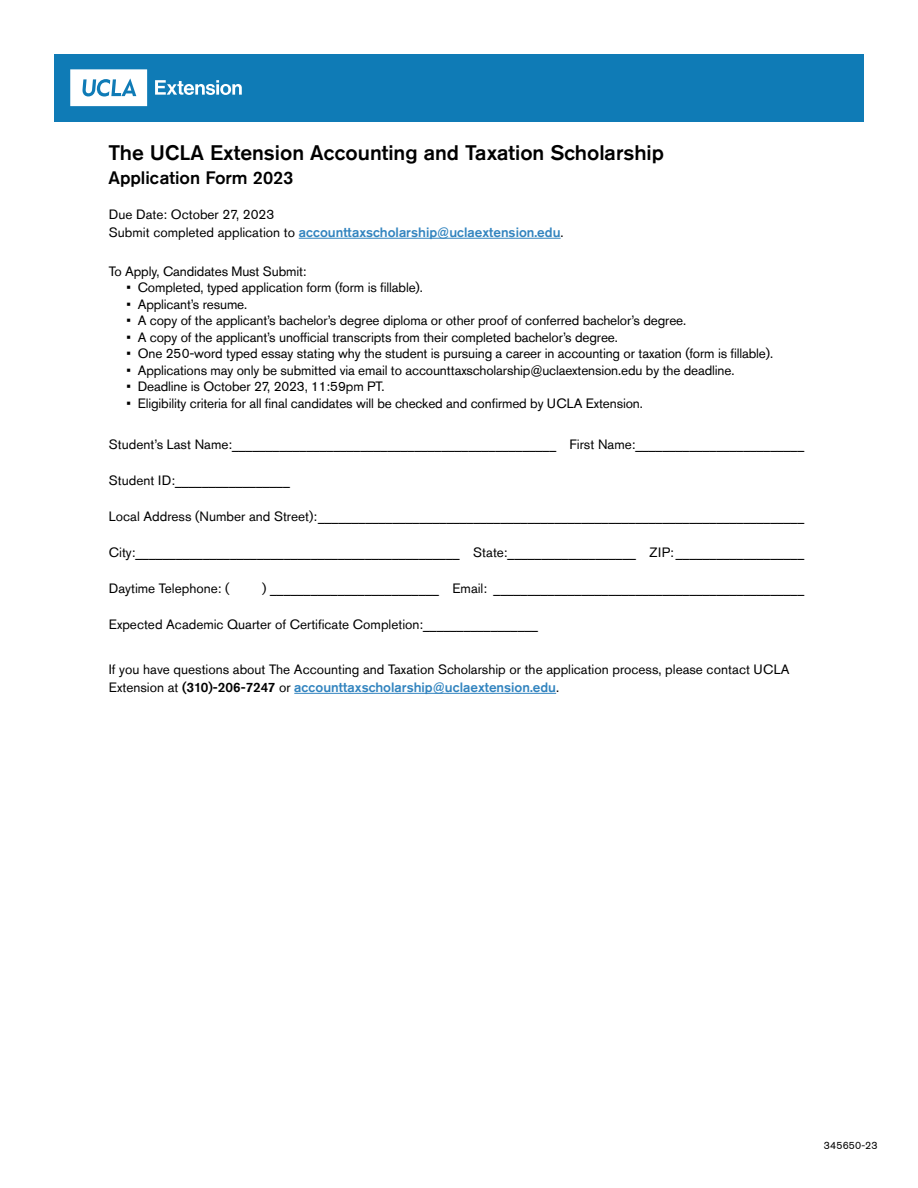
<style>
.page{position:relative;width:918px;height:1188px;background:#fff}
.page>*{position:absolute;margin:0;border:0;box-sizing:border-box;transform-origin:0 0}
.t1{font:500 21px "Akzidenz Grotesk Std";color:#000}
.t2{font:500 18px "Akzidenz Grotesk Std";color:#000}
.t3{font:13.5px/18px "Akzidenz Grotesk Std";letter-spacing:-.01em;color:#000}
.t4{font:10.5px "Akzidenz Grotesk Std";letter-spacing:.01em;color:#000}
.s1{font-weight:500;color:#3284bf}
.s2{font-weight:500}
</style>
<div class="page">
<div style="left:54px;top:54px;width:810px;height:68px;background:#0f7bb6"></div>
<svg style="left:155px;top:80px;width:87px;height:15px"></svg>
<svg style="left:70px;top:69px;width:77px;height:37px;background:#daeaf3"></svg>
<hr style="left:299px;top:238px;width:262px;height:1px;background:#3284bf">
<hr style="left:294px;top:693px;width:262px;height:1px;background:#3284bf">
<h1 class="t1" style="left:108px;top:140px;width:557px">The UCLA Extension Accounting and Taxation Scholarship</h1>
<h2 class="t2" style="left:108px;top:167px;width:187px">Application Form 2023</h2>
<p class="t3" style="left:109px;top:205px;width:456px">Due Date: October 27, 2023<br>Submit completed application to <span class="s1">accounttaxscholarship@uclaextension.edu</span>.</p>
<p class="t3" style="left:109px;top:262px;width:199px">To Apply, Candidates Must Submit:</p>
<p class="t3" style="left:126px;top:278px;width:298px">• Completed, typed application form (form is fillable).</p>
<p class="t3" style="left:126px;top:295px;width:122px">• Applicant’s resume.</p>
<p class="t3" style="left:126px;top:311px;width:561px">• A copy of the applicant’s bachelor’s degree diploma or other proof of conferred bachelor’s degree.</p>
<p class="t3" style="left:126px;top:328px;width:493px">• A copy of the applicant’s unofficial transcripts from their completed bachelor’s degree.</p>
<p class="t3" style="left:126px;top:344px;width:648px">• One 250-word typed essay stating why the student is pursuing a career in accounting or taxation (form is fillable).</p>
<p class="t3" style="left:126px;top:361px;width:610px">• Applications may only be submitted via email to accounttaxscholarship@uclaextension.edu by the deadline.</p>
<p class="t3" style="left:126px;top:377px;width:260px">• Deadline is October 27, 2023, 11:59pm PT.</p>
<p class="t3" style="left:126px;top:394px;width:518px">• Eligibility criteria for all final candidates will be checked and confirmed by UCLA Extension.</p>
<p class="t3" style="left:109px;top:436px;width:697px">Student’s Last Name:________________________________________________ First Name:_________________________</p>
<p class="t3" style="left:109px;top:472px;width:182px">Student ID:_________________</p>
<p class="t3" style="left:109px;top:508px;width:697px">Local Address (Number and Street):________________________________________________________________________</p>
<p class="t3" style="left:109px;top:544px;width:697px">City:________________________________________________ State:___________________ ZIP: ___________________</p>
<p class="t3" style="left:109px;top:580px;width:122px">Daytime Telephone: (</p>
<p class="t3" style="left:262px;top:580px;width:543px">) _________________________ Email: ______________________________________________</p>
<p class="t3" style="left:109px;top:616px;width:431px">Expected Academic Quarter of Certificate Completion:_________________</p>
<p class="t3" style="left:109px;top:661px;width:682px">If you have questions about The Accounting and Taxation Scholarship or the application process, please contact UCLA<br>Extension at <span class="s2">(310)-206-7247</span> or <span class="s1">accounttaxscholarship@uclaextension.edu</span>.</p>
<p class="t4" style="left:824px;top:1139px;width:55px">345650-23</p>
</div>
